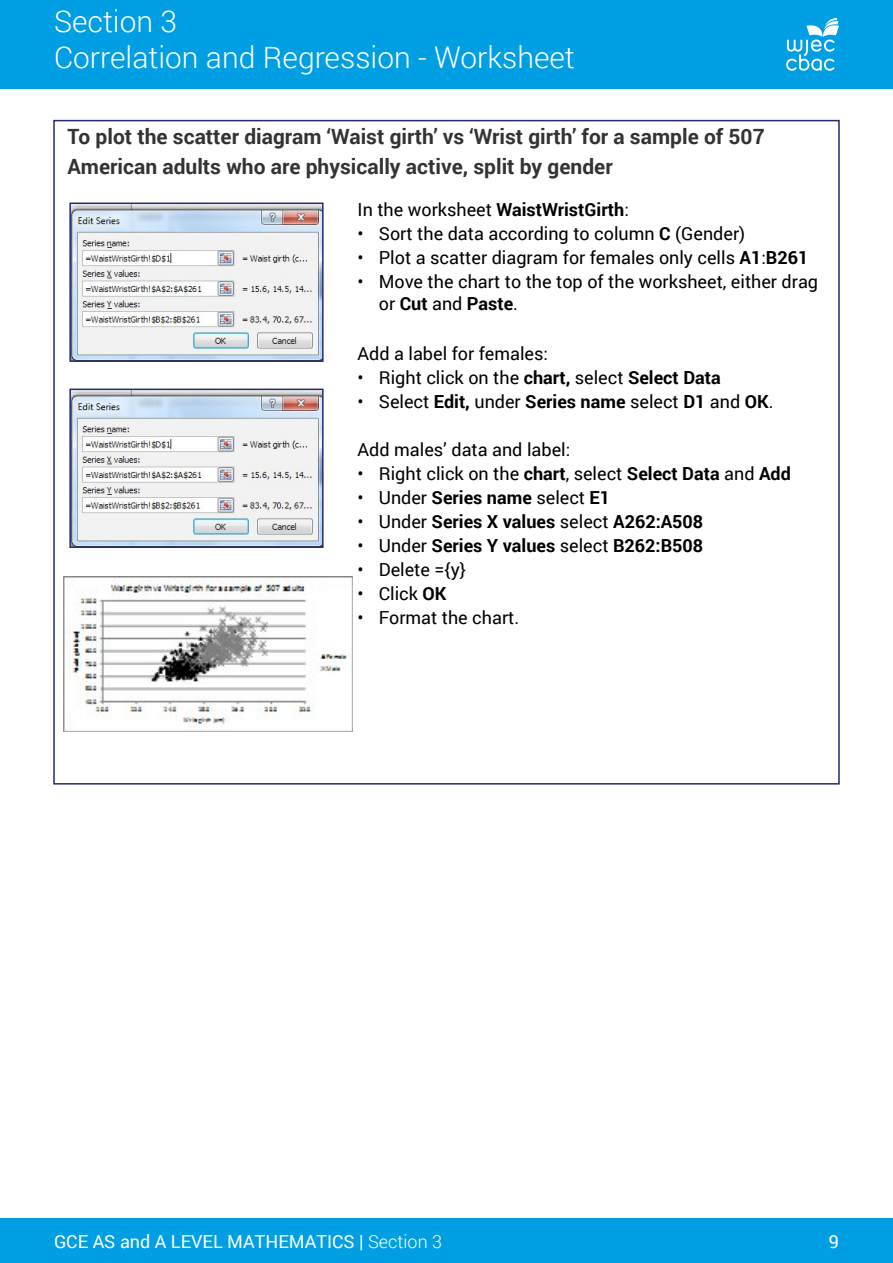
<style>
.page{position:relative;width:893px;height:1263px;background:#fff}
.page>*{position:absolute;margin:0;border:0;box-sizing:border-box;transform-origin:0 0}
.t1{font:300 30px/36px "Roboto";color:#fff}
.t2{font:700 21px/30px "Roboto";color:#333332}
.t3{font:18px/21.6px "Roboto";color:#000}
.t4{font:700 18px "Roboto";color:#000}
.t5{font:18px "Roboto";color:#fff}
.s1{font-weight:700}
.s2{font-weight:400}
.s3{font-weight:300}
</style>
<div class="page">
<div style="left:0;top:0;width:893px;height:89px;background:#009fe3"></div>
<div style="left:0;top:1218px;width:893px;height:45px;background:#009fe3"></div>
<svg style="left:786px;top:18px;width:53px;height:53px"></svg>
<img style="left:72px;top:206px;width:249px;height:153px">
<div style="left:69px;top:203px;width:255px;height:159px;border:2px solid #222c6e"></div>
<img style="left:72px;top:392px;width:249px;height:153px">
<div style="left:69px;top:389px;width:255px;height:159px;border:2px solid #222c6e"></div>
<img style="left:63px;top:576px;width:290px;height:156px">
<h1 class="t1" style="left:54px;top:2px;width:522px">Section 3<br>Correlation and Regression - Worksheet</h1>
<p class="t2" style="left:68px;top:121px;width:699px">To plot the scatter diagram ‘Waist girth’ vs ‘Wrist girth’ for a sample of 507<br>American adults who are physically active, split by gender</p>
<p class="t3" style="left:358px;top:198px;width:273px">In the worksheet <span class="s1">WaistWristGirth</span>:</p>
<p class="t3" style="left:358px;top:222px;width:389px">• Sort the data according to column <span class="s1">C</span> (Gender)</p>
<p class="t3" style="left:358px;top:246px;width:452px">• Plot a scatter diagram for females only cells <span class="s1">A1</span>:<span class="s1">B261</span></p>
<p class="t3" style="left:379px;top:270px;width:441px;text-indent:-21px">• Move the chart to the top of the worksheet, either drag or <span class="s1">Cut</span> and <span class="s1">Paste</span>.</p>
<p class="t3" style="left:358px;top:342px;width:192px">Add a label for females:</p>
<p class="t3" style="left:358px;top:366px;width:365px">• Right click on the <span class="s1">chart,</span> select <span class="s1">Select Data</span></p>
<p class="t3" style="left:358px;top:390px;width:417px">• Select <span class="s1">Edit,</span> under <span class="s1">Series name</span> select <span class="s1">D1</span> and <span class="s1">OK</span>.</p>
<p class="t3" style="left:358px;top:438px;width:214px">Add males’ data and label:</p>
<p class="t3" style="left:358px;top:462px;width:435px">• Right click on the <span class="s1">chart</span>, select <span class="s1">Select Data</span> and <span class="s1">Add</span></p>
<p class="t3" style="left:358px;top:486px;width:254px">• Under <span class="s1">Series name</span> select <span class="s1">E1</span></p>
<p class="t4" style="left:358px;top:509px;width:347px"><span class="s2">• Under</span> Series X values <span class="s2">select</span> A262:A508</p>
<p class="t4" style="left:358px;top:533px;width:347px"><span class="s2">• Under</span> Series Y values <span class="s2">select</span> B262:B508</p>
<p class="t3" style="left:358px;top:558px;width:110px">• Delete ={y}</p>
<p class="t3" style="left:358px;top:582px;width:90px">• Click <span class="s1">OK</span></p>
<p class="t3" style="left:358px;top:606px;width:163px">• Format the chart.</p>
<p class="t5" style="left:54px;top:1229px;width:390px">GCE AS and A LEVEL MATHEMATICS | <span class="s3">Section 3</span></p>
<p class="t5" style="left:829px;top:1229px;width:12px">9</p>
</div>
